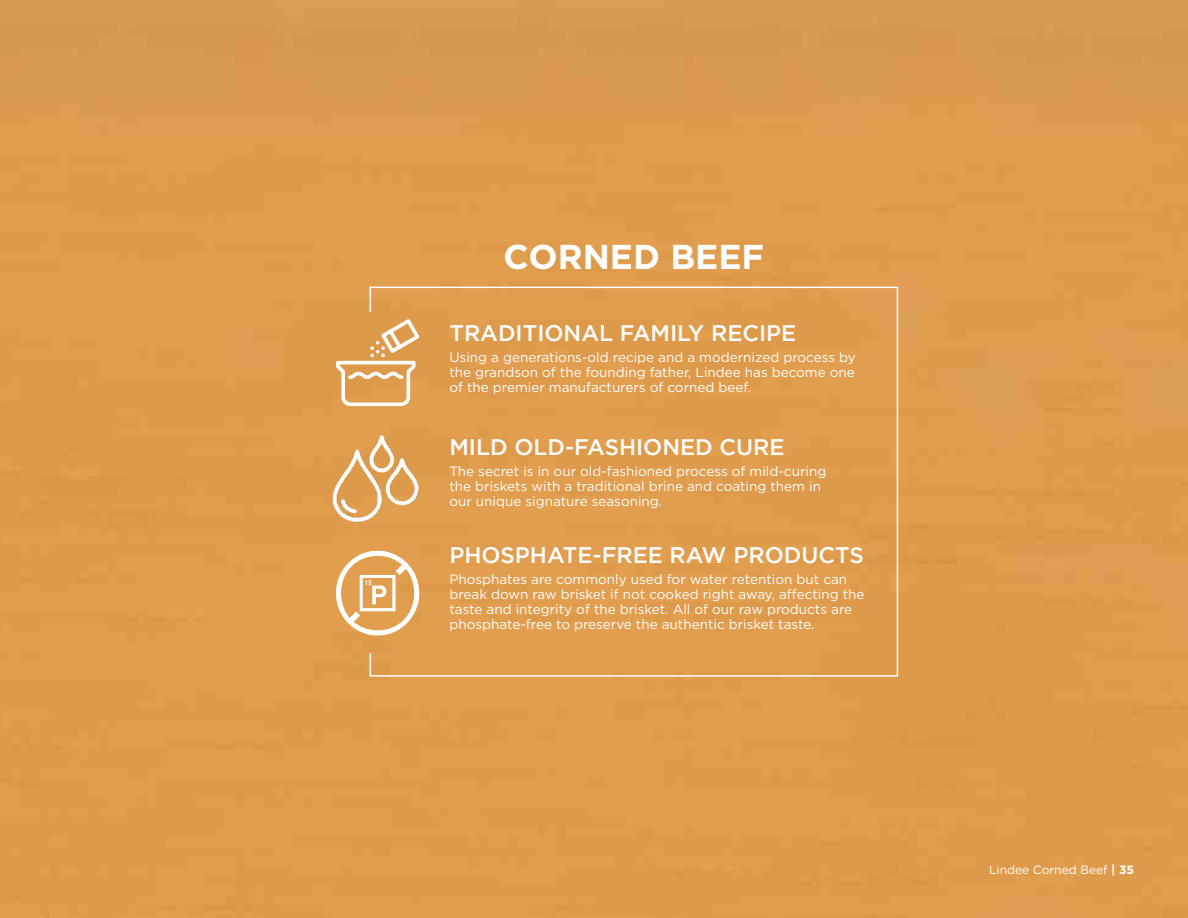
<style>
.page{position:relative;width:1188px;height:918px;background:#dd9b4f}
.page>*{position:absolute;margin:0;border:0;box-sizing:border-box;transform-origin:0 0}
.t1{font:700 34.5px "Gotham";color:#fff}
.t2{font:500 22.5px "Gotham";color:#fff}
.t3{font:13.5px/15px "Gotham";color:#fff}
.t4{font:12px "Gotham";color:#fff}
.s1{font-weight:700}
</style>
<div class="page">
<img style="left:318px;top:428px;width:51px;height:100px">
<div style="left:369px;top:286px;width:530px;height:391px;background:#e19e4f"></div>
<svg style="left:334px;top:316px;width:88px;height:92px;background:#e3ad6c"></svg>
<svg style="left:336px;top:551px;width:83px;height:85px"></svg>
<h1 class="t1" style="left:504px;top:234px;width:262px">CORNED BEEF</h1>
<h2 class="t2" style="left:449px;top:320px;width:348px">TRADITIONAL FAMILY RECIPE</h2>
<p class="t3" style="left:449px;top:349px;width:408px;text-align:justify">Using a generations-old recipe and a modernized process by the grandson of the founding father, Lindee has become one of the premier manufacturers of corned beef.</p>
<h2 class="t2" style="left:449px;top:434px;width:337px">MILD OLD-FASHIONED CURE</h2>
<p class="t3" style="left:449px;top:463px;width:378px">The secret is in our old-fashioned process of mild-curing the briskets with a traditional brine and coating them in our unique signature seasoning.</p>
<h2 class="t2" style="left:449px;top:542px;width:416px">PHOSPHATE-FREE RAW PRODUCTS</h2>
<p class="t3" style="left:449px;top:571px;width:417px">Phosphates are commonly used for water retention but can break down raw brisket if not cooked right away, affecting the taste and integrity of the brisket. All of our raw products are phosphate-free to preserve the authentic brisket taste.</p>
<p class="t4" style="left:989px;top:862px;width:146px">Lindee Corned Beef <span class="s1">| 35</span></p>
</div>
